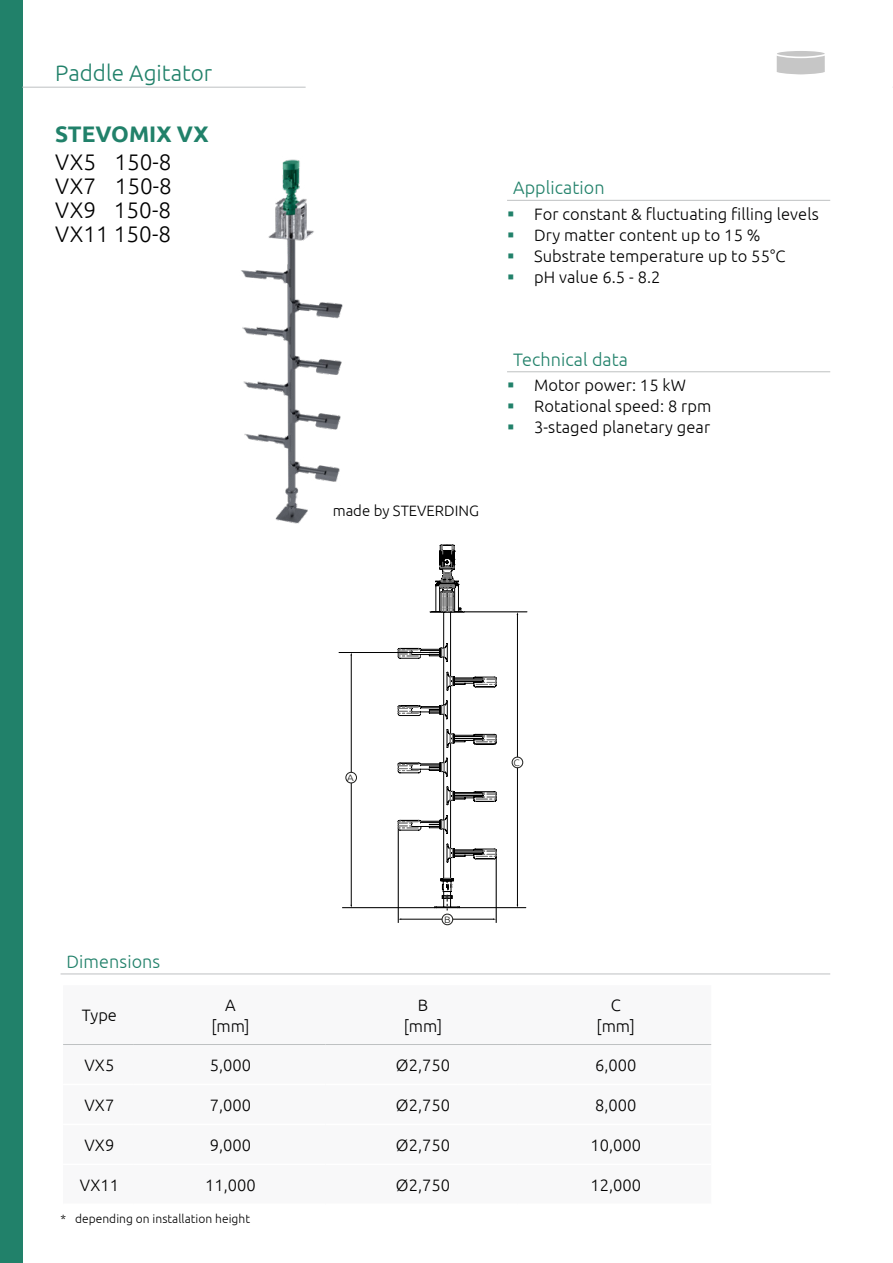
<style>
.page{position:relative;width:893px;height:1263px;background:#fff}
.page>*{position:absolute;margin:0;border:0;box-sizing:border-box;transform-origin:0 0}
.Überschrift_1{font:300 22.5px "Ubuntu";color:#000}
.Überschrift_1-2{font:300 22.5px "Ubuntu";color:#21816a}
.Überschrift_1-3{font:700 22.5px "Ubuntu";color:#21816a}
.Text_Tabelle_Regular{font:300 18px "Ubuntu";letter-spacing:.005em;color:#21816a}
.Absatzformat_2{font:300 16.5px "Ubuntu";letter-spacing:.005em;color:#000}
.Überschrift_1-4{font:300 16.5px "Ubuntu";color:#000}
.Überschrift_1-5{font:300 16.5px "Ubuntu";color:#020203}
.Überschrift_1-6{font:300 15px "Ubuntu";color:#000}
.Text_Tabelle_Regular-2{font:300 12px "Ubuntu";letter-spacing:.005em;color:#000}
.t1{font:300 9.3px "Ubuntu";color:#1d1d1b;scale:1.11 1}
</style>
<div class="page">
<div style="left:0;top:0;width:22px;height:1263px;background:#21816a"></div>
<hr style="left:22px;top:87px;width:284px;height:1px;background:#bec1c2">
<svg style="left:777px;top:51px;width:48px;height:23px"></svg>
<hr style="left:507px;top:200px;width:323px;height:1px;background:#bec1c2">
<hr style="left:507px;top:371px;width:323px;height:1px;background:#bec1c2">
<img style="left:241px;top:159px;width:102px;height:365px">
<hr style="left:63px;top:1044px;width:70px;height:1px;background:#bec1c2">
<hr style="left:133px;top:1044px;width:192px;height:1px;background:#bec1c2">
<hr style="left:325px;top:1044px;width:193px;height:1px;background:#bec1c2">
<hr style="left:518px;top:1044px;width:193px;height:1px;background:#bec1c2">
<hr style="left:61px;top:973px;width:769px;height:1px;background:#bec1c2">
<svg style="left:398px;top:545px;width:98px;height:365px"></svg>
<hr style="left:351px;top:655px;width:1px;height:250px;background:#000">
<hr style="left:517px;top:614px;width:1px;height:291px;background:#000">
<div style="left:512px;top:757px;width:11px;height:11px;background:#fff;border:1px solid #1d1d1b;border-radius:50%"></div>
<div style="left:346px;top:772px;width:11px;height:11px;background:#fff;border:1px solid #1d1d1b;border-radius:50%"></div>
<hr style="left:465px;top:612px;width:62px;height:1px;background:#000">
<hr style="left:342px;top:907px;width:93px;height:1px;background:#000">
<hr style="left:339px;top:652px;width:92px;height:1px;background:#000">
<hr style="left:460px;top:907px;width:66px;height:1px;background:#000">
<hr style="left:401px;top:919px;width:93px;height:1px;background:#000">
<hr style="left:496px;top:856px;width:1px;height:67px;background:#000">
<hr style="left:398px;top:829px;width:1px;height:94px;background:#000">
<div style="left:442px;top:914px;width:11px;height:11px;background:#fff;border:1px solid #1d1d1b;border-radius:50%"></div>
<p class="Überschrift_1-2" style="left:55px;top:60px;width:159px">Paddle Agitator</p>
<p class="Überschrift_1-3" style="left:55px;top:120px;width:155px">STEVOMIX VX</p>
<p class="Überschrift_1" style="left:55px;top:149px;width:118px">VX5 150-8</p>
<p class="Überschrift_1" style="left:55px;top:173px;width:118px">VX7 150-8</p>
<p class="Überschrift_1" style="left:55px;top:197px;width:117px">VX9 150-8</p>
<p class="Überschrift_1" style="left:55px;top:221px;width:117px">VX11 150-8</p>
<p class="Überschrift_1-6" style="left:333px;top:502px;width:148px">made by STEVERDING</p>
<p class="Text_Tabelle_Regular" style="left:513px;top:177px;width:93px">Application</p>
<p class="Absatzformat_2" style="left:534px;top:204px;width:286px">For constant &amp; fluctuating filling levels</p>
<p class="Absatzformat_2" style="left:534px;top:225px;width:228px">Dry matter content up to 15 %</p>
<p class="Absatzformat_2" style="left:534px;top:246px;width:253px">Substrate temperature up to 55°C</p>
<p class="Absatzformat_2" style="left:534px;top:267px;width:128px">pH value 6.5 - 8.2</p>
<p class="Text_Tabelle_Regular" style="left:513px;top:348px;width:117px">Technical data</p>
<p class="Absatzformat_2" style="left:534px;top:376px;width:153px">Motor power: 15 kW</p>
<p class="Absatzformat_2" style="left:534px;top:397px;width:179px">Rotational speed: 8 rpm</p>
<p class="Absatzformat_2" style="left:534px;top:418px;width:178px">3-staged planetary gear</p>
<p class="Text_Tabelle_Regular" style="left:67px;top:951px;width:95px">Dimensions</p>
<p class="Überschrift_1-4" style="left:82px;top:1005px;width:37px">Type</p>
<p class="Überschrift_1-5" style="left:225px;top:995px;width:12px">A</p>
<p class="Überschrift_1-5" style="left:211px;top:1016px;width:40px">[mm]</p>
<p class="t1" style="left:347px;top:772px;width:7px">A</p>
<p class="t1" style="left:444px;top:914px;width:7px">B</p>
<p class="Überschrift_1-4" style="left:418px;top:995px;width:12px">B</p>
<p class="Überschrift_1-4" style="left:404px;top:1016px;width:40px">[mm]</p>
<p class="t1" style="left:513px;top:757px;width:7px">C</p>
<p class="Überschrift_1-4" style="left:611px;top:995px;width:12px">C</p>
<p class="Überschrift_1-4" style="left:597px;top:1016px;width:40px">[mm]</p>
<p class="Überschrift_1-4" style="left:84px;top:1055px;width:31px">VX5</p>
<p class="Überschrift_1-4" style="left:210px;top:1055px;width:43px">5,000</p>
<p class="Überschrift_1-4" style="left:396px;top:1055px;width:56px">Ø2,750</p>
<p class="Überschrift_1-4" style="left:595px;top:1055px;width:43px">6,000</p>
<p class="Überschrift_1-4" style="left:84px;top:1095px;width:31px">VX7</p>
<p class="Überschrift_1-4" style="left:210px;top:1095px;width:43px">7,000</p>
<p class="Überschrift_1-4" style="left:396px;top:1095px;width:56px">Ø2,750</p>
<p class="Überschrift_1-4" style="left:595px;top:1095px;width:43px">8,000</p>
<p class="Überschrift_1-4" style="left:84px;top:1135px;width:31px">VX9</p>
<p class="Überschrift_1-4" style="left:210px;top:1135px;width:43px">9,000</p>
<p class="Überschrift_1-4" style="left:396px;top:1135px;width:56px">Ø2,750</p>
<p class="Überschrift_1-4" style="left:590px;top:1135px;width:52px">10,000</p>
<p class="Überschrift_1-4" style="left:80px;top:1175px;width:41px">VX11</p>
<p class="Überschrift_1-4" style="left:205px;top:1175px;width:52px">11,000</p>
<p class="Überschrift_1-4" style="left:396px;top:1175px;width:56px">Ø2,750</p>
<p class="Überschrift_1-4" style="left:590px;top:1175px;width:52px">12,000</p>
<p class="Text_Tabelle_Regular-2" style="left:61px;top:1211px;width:191px">* depending on installation height</p>
</div>
